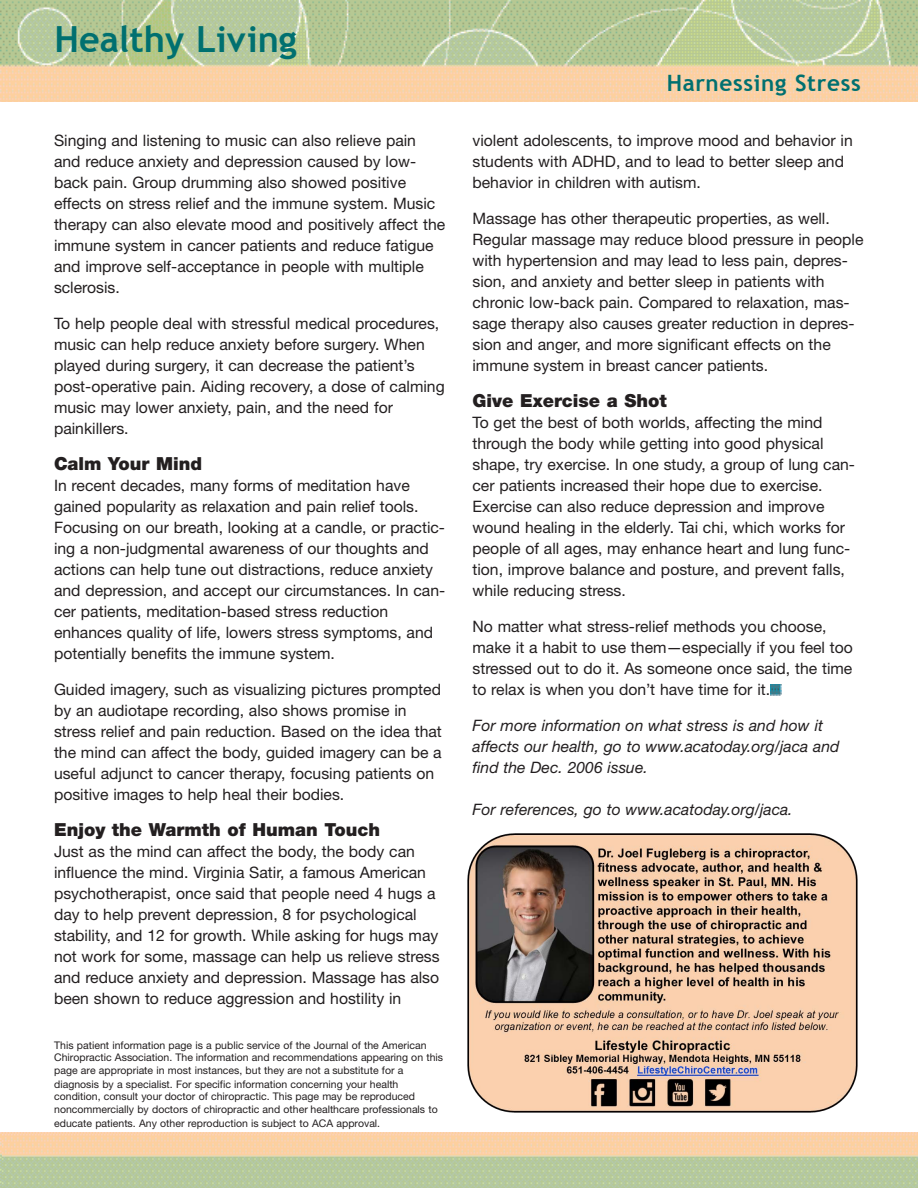
<style>
.page{position:relative;width:918px;height:1188px;background:#fff}
.page>*{position:absolute;margin:0;border:0;box-sizing:border-box;transform-origin:0 0}
.t1{font:700 36px "Trebuchet MS";color:#007070}
.t2{font:700 22.5px "Trebuchet MS";letter-spacing:.03em;color:#007070}
.t3{font:900 18px "Helvetica Neue LT Std";color:#231f20}
.t4{font:15.75px/21px "Helvetica Neue LT Std";color:#231f20}
.t5{font:italic 15.75px/21px "Helvetica Neue LT Std";color:#231f20}
.t6{font:10.5px/12.9px "Helvetica Neue LT Std";color:#231f20}
</style>
<div class="page">
<img style="left:0;top:1133px;width:918px;height:55px">
<img style="left:0;top:0;width:918px;height:80px">
<img style="left:0;top:80px;width:918px;height:22px">
<img style="left:3px;top:1134px;width:915px;height:54px">
<svg style="left:771px;top:685px;width:10px;height:10px"></svg>
<img style="left:468px;top:833px;width:390px;height:280px">
<h1 class="t1" style="left:54px;top:18px;width:244px">Healthy Living</h1>
<p class="t4" style="left:54px;top:132px;width:393px">Singing and listening to music can also relieve pain and reduce anxiety and depression caused by low&shy;back pain. Group drumming also showed positive effects on stress relief and the immune system. Music therapy can also elevate mood and positively affect the immune system in cancer patients and reduce fatigue and improve self-acceptance in people with multiple sclerosis.</p>
<p class="t4" style="left:54px;top:315px;width:392px">To help people deal with stressful medical procedures, music can help reduce anxiety before surgery. When played during surgery, it can decrease the patient’s post-operative pain. Aiding recovery, a dose of calming music may lower anxiety, pain, and the need for painkillers.</p>
<p class="t3" style="left:54px;top:457px;width:150px">Calm Your Mind</p>
<p class="t4" style="left:54px;top:477px;width:393px">In recent decades, many forms of meditation have gained popularity as relaxation and pain relief tools.<br>Focusing on our breath, looking at a candle, or practic&shy;ing a non-judgmental awareness of our thoughts and actions can help tune out distractions, reduce anxiety and depression, and accept our circumstances. In can&shy;cer patients, meditation-based stress reduction enhances quality of life, lowers stress symptoms, and potentially benefits the immune system.</p>
<p class="t4" style="left:54px;top:681px;width:389px">Guided imagery, such as visualizing pictures prompted by an audiotape recording, also shows promise in stress relief and pain reduction. Based on the idea that the mind can affect the body, guided imagery can be a useful adjunct to cancer therapy, focusing patients on positive images to help heal their bodies.</p>
<p class="t3" style="left:54px;top:823px;width:328px">Enjoy the Warmth of Human Touch</p>
<p class="t4" style="left:54px;top:843px;width:387px">Just as the mind can affect the body, the body can influence the mind. Virginia Satir, a famous American psychotherapist, once said that people need 4 hugs a day to help prevent depression, 8 for psychological stability, and 12 for growth. While asking for hugs may not work for some, massage can help us relieve stress and reduce anxiety and depression. Massage has also been shown to reduce aggression and hostility in</p>
<p class="t6" style="left:54px;top:1040px;width:390px">This patient information page is a public service of the Journal of the American Chiropractic Association. The information and recommendations appearing on this page are appropriate in most instances, but they are not a substitute for a diagnosis by a specialist. For specific information concerning your health condition, consult your doctor of chiropractic. This page may be reproduced noncommercially by doctors of chiropractic and other healthcare professionals to educate patients. Any other reproduction is subject to ACA approval.</p>
<h2 class="t2" style="left:667px;top:70px;width:196px">Harnessing Stress</h2>
<p class="t4" style="left:472px;top:132px;width:382px">violent adolescents, to improve mood and behavior in students with ADHD, and to lead to better sleep and behavior in children with autism.</p>
<p class="t4" style="left:472px;top:210px;width:393px">Massage has other therapeutic properties, as well.<br>Regular massage may reduce blood pressure in people with hypertension and may lead to less pain, depres&shy;sion, and anxiety and better sleep in patients with chronic low-back pain. Compared to relaxation, mas&shy;sage therapy also causes greater reduction in depres&shy;sion and anger, and more significant effects on the immune system in breast cancer patients.</p>
<p class="t3" style="left:472px;top:394px;width:196px">Give Exercise a Shot</p>
<p class="t4" style="left:472px;top:414px;width:384px">To get the best of both worlds, affecting the mind through the body while getting into good physical shape, try exercise. In one study, a group of lung can&shy;cer patients increased their hope due to exercise.<br>Exercise can also reduce depression and improve wound healing in the elderly. Tai chi, which works for people of all ages, may enhance heart and lung func&shy;tion, improve balance and posture, and prevent falls, while reducing stress.</p>
<p class="t4" style="left:472px;top:618px;width:382px">No matter what stress-relief methods you choose, make it a habit to use them—especially if you feel too stressed out to do it. As someone once said, the time to relax is when you don’t have time for it.</p>
<p class="t5" style="left:472px;top:717px;width:369px">For more information on what stress is and how it affects our health, go to www.acatoday.org/jaca and find the Dec. 2006 issue.</p>
<p class="t5" style="left:472px;top:801px;width:322px">For references, go to www.acatoday.org/jaca.</p>
</div>
